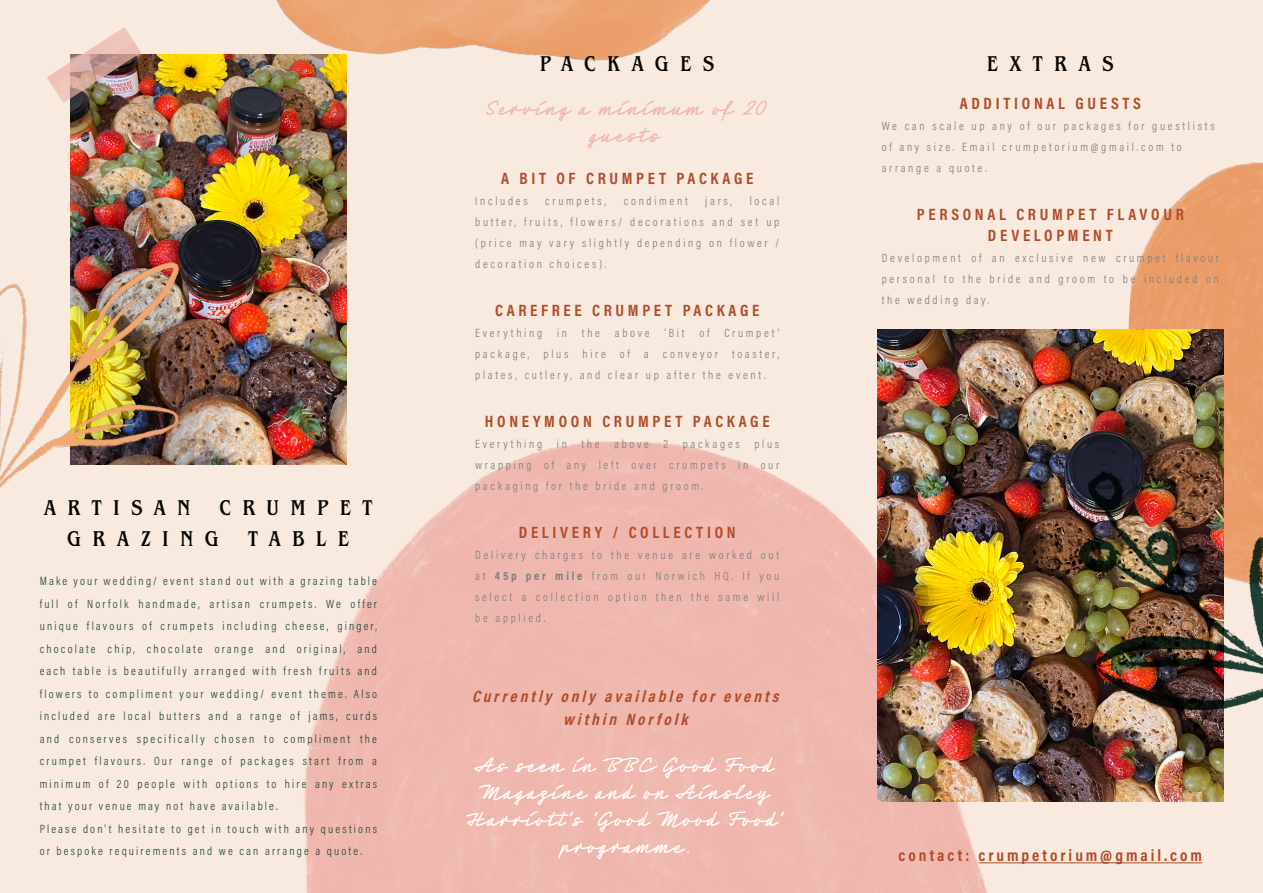
<style>
.page{position:relative;width:1263px;height:893px;background:#f8eade}
.page>*{position:absolute;margin:0;border:0;box-sizing:border-box;transform-origin:0 0}
.Script_Subheading{font:700 22.5px/27px "Neonoir";color:#fff;text-align:center}
.Heading_-_Center_Ali{font:500 condensed 22.5px "Benguiat Pro ITC";letter-spacing:.5em;color:#020302}
.Script_Subheading-2{font:700 22.5px/27px "Neonoir";color:#eeb6ad;text-align:center}
.Subheading{font:700 16.5px/21px "Acumin Pro Cond";letter-spacing:.225em;color:#b04d2b;text-align:center}
.Body_Text_-_Right_Al{font:italic 700 16.5px/22.5px "Acumin Pro Cond";color:#b04d2b;text-align:center}
.Body_Text_-_Right_Al-2{font:700 16.5px "Acumin Pro Cond";letter-spacing:.18em;color:#b04d2b}
.Body_Text_-_Left_Ali{font:300 12px/21px "Acumin Pro Cond";letter-spacing:.225em;color:#7e7e7e;text-align:justify}
.Body_Text_-_Left_Jus{font:300 12px/22.5px "Acumin Pro Cond";letter-spacing:.18em;color:#22443b;text-align:justify}
.s1{font-weight:700}
</style>
<div class="page">
<img style="left:304px;top:440px;width:727px;height:453px">
<img style="left:1113px;top:162px;width:150px;height:310px">
<img style="left:276px;top:0;width:434px;height:100px">
<img style="left:70px;top:54px;width:276px;height:411px">
<img style="left:878px;top:330px;width:345px;height:472px">
<img style="left:0;top:205px;width:234px;height:283px">
<img style="left:1078px;top:472px;width:185px;height:280px">
<img style="left:47px;top:27px;width:94px;height:76px">
<hr style="left:978px;top:862px;width:224px;height:1px;background:#b04d2b">
<p class="Heading_-_Center_Ali" style="left:44px;top:495px;width:148px">ARTISAN</p>
<p class="Heading_-_Center_Ali" style="left:220px;top:495px;width:155px">CRUMPET</p>
<p class="Heading_-_Center_Ali" style="left:67px;top:526px;width:153px">GRAZING</p>
<p class="Heading_-_Center_Ali" style="left:248px;top:526px;width:103px">TABLE</p>
<p class="Body_Text_-_Left_Jus" style="left:40px;top:569px;width:339px">Make your wedding/ event stand out with a grazing table full of Norfolk handmade, artisan crumpets. We offer unique flavours of crumpets including cheese, ginger, chocolate chip, chocolate orange and original, and each table is beautifully arranged with fresh fruits and flowers to compliment your wedding/ event theme. Also included are local butters and a range of jams, curds and conserves specifically chosen to compliment the crumpet flavours. Our range of packages start from a minimum of 20 people with options to hire any extras that your venue may not have available.</p>
<p class="Body_Text_-_Left_Jus" style="left:40px;top:817px;width:339px">Please don’t hesitate to get in touch with any questions or bespoke requirements and we can arrange a quote.</p>
<p class="Heading_-_Center_Ali" style="left:540px;top:51px;width:176px">PACKAGES</p>
<p class="Script_Subheading-2" style="left:487px;top:95px;width:282px">Serving a minimum of 20 guests</p>
<p class="Subheading" style="left:501px;top:167px;width:254px">A BIT OF CRUMPET PACKAGE</p>
<p class="Body_Text_-_Left_Ali" style="left:475px;top:190px;width:54px">Includes</p>
<p class="Body_Text_-_Left_Ali" style="left:545px;top:190px;width:62px">crumpets,</p>
<p class="Body_Text_-_Left_Ali" style="left:624px;top:190px;width:65px">condiment</p>
<p class="Body_Text_-_Left_Ali" style="left:705px;top:190px;width:28px">jars,</p>
<p class="Body_Text_-_Left_Ali" style="left:475px;top:190px;width:306px;text-indent:275px">local butter, fruits, flowers/ decorations and set up (price may vary slightly depending on flower / decoration choices).</p>
<p class="Subheading" style="left:495px;top:299px;width:266px">CAREFREE CRUMPET PACKAGE</p>
<p class="Body_Text_-_Left_Ali" style="left:475px;top:322px;width:306px">Everything in the above ‘Bit of Crumpet’ package, plus hire of a conveyor toaster, plates, cutlery, and clear up after the event.</p>
<p class="Subheading" style="left:485px;top:410px;width:286px">HONEYMOON CRUMPET PACKAGE</p>
<p class="Body_Text_-_Left_Ali" style="left:475px;top:433px;width:306px">Everything in the above 2 packages plus wrapping of any left over crumpets in our packaging for the bride and groom.</p>
<p class="Subheading" style="left:519px;top:521px;width:218px">DELIVERY / COLLECTION</p>
<p class="Body_Text_-_Left_Ali" style="left:475px;top:544px;width:306px">Delivery charges to the venue are worked out at <span class="s1">45p per mile</span> from our Norwich HQ. If you select a collection option then the same will be applied.</p>
<p class="Body_Text_-_Right_Al" style="left:472px;top:685px;width:313px">Currently only available for events within Norfolk</p>
<p class="Script_Subheading" style="left:468px;top:751px;width:319px">As seen in BBC Good Food<br>Magazine and on Ainsley<br>Harriott’s ‘Good Mood Food’ programme.</p>
<p class="Heading_-_Center_Ali" style="left:987px;top:51px;width:128px">EXTRAS</p>
<p class="Subheading" style="left:960px;top:93px;width:183px">ADDITIONAL GUESTS</p>
<p class="Body_Text_-_Left_Ali" style="left:882px;top:116px;width:334px;text-align:left">We can scale up any of our packages for guestlists of any size. Email crumpetorium@gmail.com to arrange a quote.</p>
<p class="Subheading" style="left:917px;top:204px;width:268px">PERSONAL CRUMPET FLAVOUR<br>DEVELOPMENT</p>
<p class="Body_Text_-_Left_Ali" style="left:882px;top:248px;width:339px">Development of an exclusive new crumpet flavour personal to the bride and groom to be included on the wedding day.</p>
<p class="Body_Text_-_Right_Al-2" style="left:898px;top:845px;width:305px">contact: crumpetorium@gmail.com</p>
</div>
